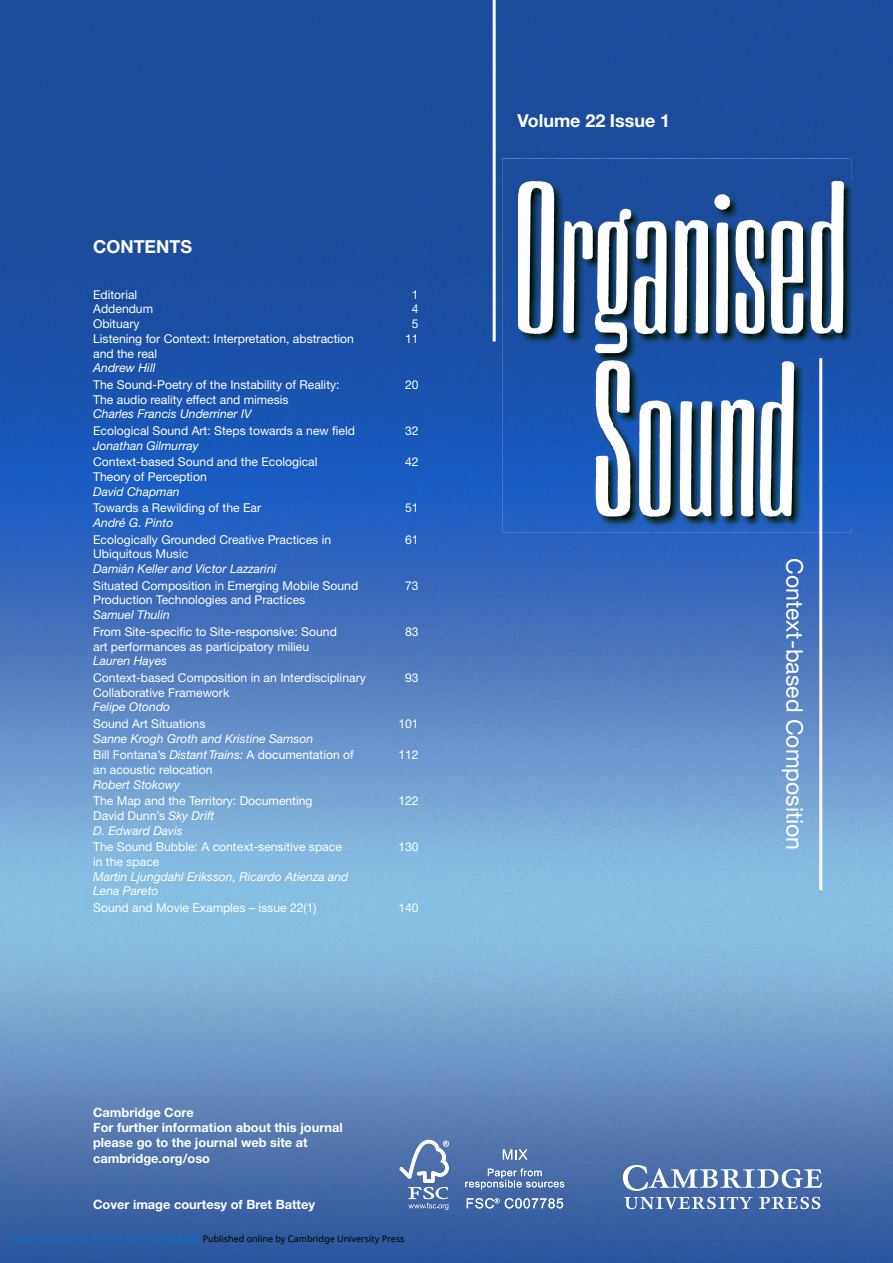
<style>
.page{position:relative;width:893px;height:1263px;background:#fff}
.page>*{position:absolute;margin:0;border:0;box-sizing:border-box;transform-origin:0 0}
.t1{font:23.1px "Helvetica Neue";color:#fff}
.t2{font:700 18px "Helvetica Neue";color:#fff}
.t3{font:700 12.75px/15.5px "Helvetica Neue";color:#fff}
.t4{font:12.15px "Helvetica Neue";color:#fff}
.t5{font:italic 12.15px/14.7px "Helvetica Neue";color:#fff}
.t6{font:9px "Noto Sans";color:#0172cf}
.s1{font-style:normal}
.s2{font-family:"Helvetica Neue CE"}
.s3{color:#000}
</style>
<div class="page">
<img style="left:95px;top:739px;width:798px;height:524px">
<img style="left:0;top:0;width:95px;height:1263px">
<img style="left:149px;top:524px;width:744px;height:215px">
<img style="left:94px;top:0;width:55px;height:739px">
<img style="left:850px;top:0;width:43px;height:524px">
<img style="left:148px;top:0;width:378px;height:524px">
<div style="left:526px;top:0;width:324px;height:158px;background:#1b4c9c"></div>
<img style="left:892px;top:796px;width:1px;height:223px">
<svg style="left:623px;top:1165px;width:199px;height:26px"></svg>
<svg style="left:624px;top:1197px;width:129px;height:12px"></svg>
<svg style="left:759px;top:1197px;width:61px;height:12px"></svg>
<hr style="left:493px;top:0;width:3px;height:342px;background:#fff">
<img style="left:518px;top:181px;width:335px;height:346px">
<img style="left:502px;top:158px;width:50px;height:54px">
<div style="left:552px;top:158px;width:299px;height:23px;background:#1b4c9d"></div>
<img style="left:502px;top:212px;width:16px;height:267px">
<img style="left:502px;top:479px;width:50px;height:54px">
<img style="left:552px;top:527px;width:299px;height:6px">
<hr style="left:819px;top:358px;width:3px;height:532px;background:#fff">
<svg style="left:399px;top:1140px;width:50px;height:70px"></svg>
<svg style="left:503px;top:1149px;width:24px;height:10px"></svg>
<svg style="left:465px;top:1168px;width:99px;height:21px;background:#6c89b9"></svg>
<svg style="left:467px;top:1198px;width:96px;height:10px"></svg>
<h2 class="t2" style="left:93px;top:240px;width:101px">CONTENTS</h2>
<p class="t4" style="left:93px;top:290px;width:46px">Editorial</p>
<p class="t4" style="left:412px;top:290px;width:8px">1</p>
<p class="t4" style="left:93px;top:305px;width:62px">Addendum</p>
<p class="t4" style="left:412px;top:305px;width:8px">4</p>
<p class="t4" style="left:93px;top:320px;width:48px">Obituary</p>
<p class="t4" style="left:412px;top:320px;width:8px">5</p>
<p class="t4" style="left:93px;top:334px;width:262px">Listening for Context: Interpretation, abstraction</p>
<p class="t4" style="left:405px;top:334px;width:15px">11</p>
<p class="t4" style="left:93px;top:349px;width:66px">and the real</p>
<p class="t5" style="left:93px;top:362px;width:64px">Andrew Hill</p>
<p class="t4" style="left:93px;top:380px;width:248px">The Sound-Poetry of the Instability of Reality:</p>
<p class="t4" style="left:405px;top:380px;width:15px">20</p>
<p class="t4" style="left:93px;top:395px;width:197px">The audio reality effect and mimesis</p>
<p class="t5" style="left:93px;top:408px;width:160px">Charles Francis Underriner IV</p>
<p class="t4" style="left:93px;top:426px;width:263px">Ecological Sound Art: Steps towards a new field</p>
<p class="t4" style="left:405px;top:426px;width:15px">32</p>
<p class="t5" style="left:93px;top:439px;width:107px">Jonathan Gilmurray</p>
<p class="t4" style="left:93px;top:458px;width:226px">Context-based Sound and the Ecological</p>
<p class="t4" style="left:405px;top:458px;width:15px">42</p>
<p class="t4" style="left:93px;top:472px;width:115px">Theory of Perception</p>
<p class="t5" style="left:93px;top:485px;width:88px">David Chapman</p>
<p class="t4" style="left:93px;top:504px;width:169px">Towards a Rewilding of the Ear</p>
<p class="t4" style="left:405px;top:504px;width:15px">51</p>
<p class="t5" style="left:93px;top:517px;width:82px">André G. Pinto</p>
<p class="t4" style="left:93px;top:535px;width:240px">Ecologically Grounded Creative Practices in</p>
<p class="t4" style="left:405px;top:535px;width:15px">61</p>
<p class="t4" style="left:93px;top:550px;width:97px">Ubiquitous Music</p>
<p class="t5" style="left:93px;top:563px;width:185px">Damián Keller and Victor Lazzarini</p>
<p class="t4" style="left:93px;top:581px;width:267px">Situated Composition in Emerging Mobile Sound</p>
<p class="t4" style="left:405px;top:581px;width:15px">73</p>
<p class="t4" style="left:93px;top:596px;width:214px">Production Technologies and Practices</p>
<p class="t5" style="left:93px;top:609px;width:78px">Samuel Thulin</p>
<p class="t4" style="left:93px;top:627px;width:245px">From Site-specific to Site-responsive: Sound</p>
<p class="t4" style="left:405px;top:627px;width:15px">83</p>
<p class="t4" style="left:93px;top:642px;width:218px">art performances as participatory milieu</p>
<p class="t5" style="left:93px;top:655px;width:76px">Lauren Hayes</p>
<p class="t4" style="left:93px;top:673px;width:274px">Context-based Composition in an Interdisciplinary</p>
<p class="t4" style="left:405px;top:673px;width:15px">93</p>
<p class="t4" style="left:93px;top:688px;width:138px">Collaborative Framework</p>
<p class="t5" style="left:93px;top:701px;width:79px">Felipe Otondo</p>
<p class="t4" style="left:93px;top:719px;width:114px">Sound Art Situations</p>
<p class="t4" style="left:398px;top:719px;width:22px">101</p>
<p class="t5" style="left:93px;top:731px;width:262px;line-height:16.5px">Sanne Krogh Groth and Kristine Samson<br><span class="s1">Bill Fontana’s</span> <span class="s2">Distant Trains:</span> <span class="s1">A documentation of</span></p>
<p class="t4" style="left:398px;top:750px;width:22px">112</p>
<p class="t4" style="left:93px;top:765px;width:121px">an acoustic relocation</p>
<p class="t5" style="left:93px;top:778px;width:89px">Robert Stokowy</p>
<p class="t4" style="left:93px;top:796px;width:221px">The Map and the Territory: Documenting</p>
<p class="t4" style="left:398px;top:796px;width:22px">122</p>
<p class="t5" style="left:93px;top:809px;width:123px"><span class="s1">David Dunn’s</span> <span class="s2">Sky Drift<br></span>D. Edward Davis</p>
<p class="t4" style="left:93px;top:842px;width:250px">The Sound Bubble: A context-sensitive space</p>
<p class="t4" style="left:398px;top:842px;width:22px">130</p>
<p class="t4" style="left:93px;top:857px;width:68px">in the space</p>
<p class="t5" style="left:93px;top:870px;width:257px">Martin Ljungdahl Eriksson, Ricardo Atienza and<br>Lena Pareto</p>
<p class="t4" style="left:93px;top:903px;width:225px">Sound and Movie Examples – issue 22(1)</p>
<p class="t4" style="left:398px;top:903px;width:22px">140</p>
<p class="t3" style="left:93px;top:1105px;width:251px">Cambridge Core<br>For further information about this journal please go to the journal web site at cambridge.org/oso</p>
<p class="t3" style="left:93px;top:1198px;width:223px">Cover image courtesy of Bret Battey</p>
<p class="t6" style="left:12px;top:1232px;width:394px">https://doi.org/10.1017/S1355771816000443 <span class="s3">Published online by Cambridge University Press</span></p>
<h2 class="t2" style="left:517px;top:114px;width:154px">Volume 22 Issue 1</h2>
<h1 class="t1" style="left:803px;top:558px;width:294px;rotate:90deg">Context-based Composition</h1>
</div>
